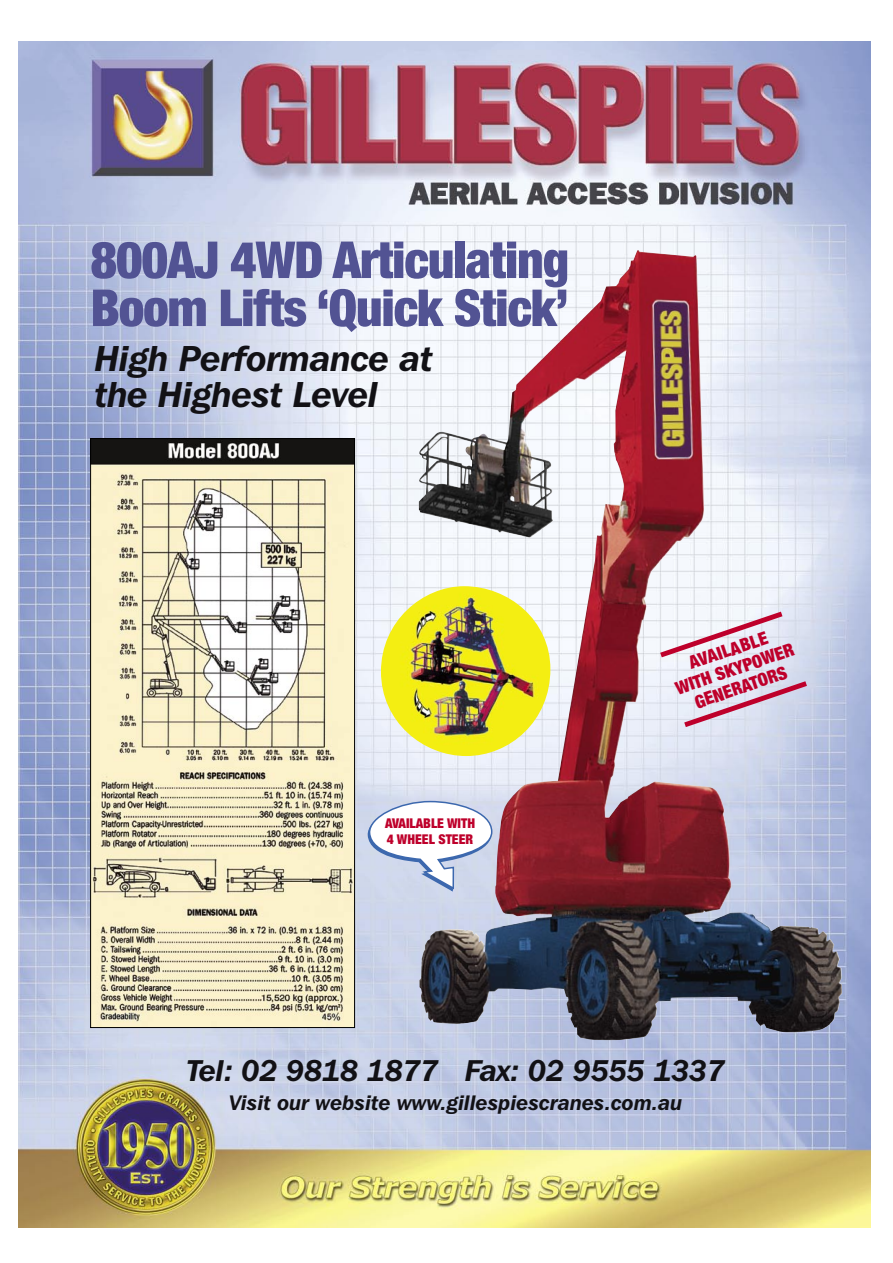
<style>
.page{position:relative;width:893px;height:1263px;background:#fff}
.page>*{position:absolute;margin:0;border:0;box-sizing:border-box;transform-origin:0 0}
.t1{font:900 condensed 51px "Helvetica Neue";letter-spacing:-.02em;color:#525393}
.t2{font:italic 600 36px "Franklin Gothic IT Cby BT";letter-spacing:-.01em;color:#121115}
.t3{font:italic 600 30px "Franklin Gothic IT Cby BT";letter-spacing:-.01em;color:#121115}
.t4{font:italic 600 21px "Franklin Gothic IT Cby BT";color:#121115}
.t5{font:900 condensed 18px "Helvetica Neue";color:#be002b}
.t6{font:900 condensed 13.5px "Helvetica Neue";color:#be002b}
</style>
<div class="page">
<img style="left:18px;top:42px;width:852px;height:1185px">
<img style="left:419px;top:549px;width:423px;height:491px">
<img style="left:92px;top:440px;width:261px;height:586px">
<div style="left:90px;top:438px;width:265px;height:590px;border:1px solid #000"></div>
<img style="left:381px;top:586px;width:169px;height:170px;border-radius:50%">
<svg style="left:364px;top:791px;width:136px;height:111px"></svg>
<svg style="left:660px;top:612px;width:122px;height:45px"></svg>
<svg style="left:684px;top:681px;width:123px;height:46px;background:#d8c8da"></svg>
<p class="t1" style="left:90px;top:228px;width:480px">800AJ 4WD Articulating</p>
<p class="t1" style="left:90px;top:276px;width:480px">Boom Lifts ‘Quick Stick’</p>
<p class="t2" style="left:95px;top:336px;width:340px">High Performance at</p>
<p class="t2" style="left:95px;top:372px;width:285px">the Highest Level</p>
<p class="t6" style="left:385px;top:815px;width:92px">AVAILABLE WITH</p>
<p class="t6" style="left:387px;top:831px;width:88px">4 WHEEL STEER</p>
<p class="t5" style="left:686px;top:653px;width:84px;rotate:-19deg">AVAILABLE</p>
<p class="t5" style="left:672px;top:678px;width:126px;rotate:-19deg">WITH SKYPOWER</p>
<p class="t5" style="left:692px;top:692px;width:98px;rotate:-19deg">GENERATORS</p>
<p class="t3" style="left:186px;top:1052px;width:540px">Tel: 02 9818 1877 Fax: 02 9555 1337</p>
<p class="t4" style="left:229px;top:1089px;width:455px">Visit our website www.gillespiescranes.com.au</p>
</div>
